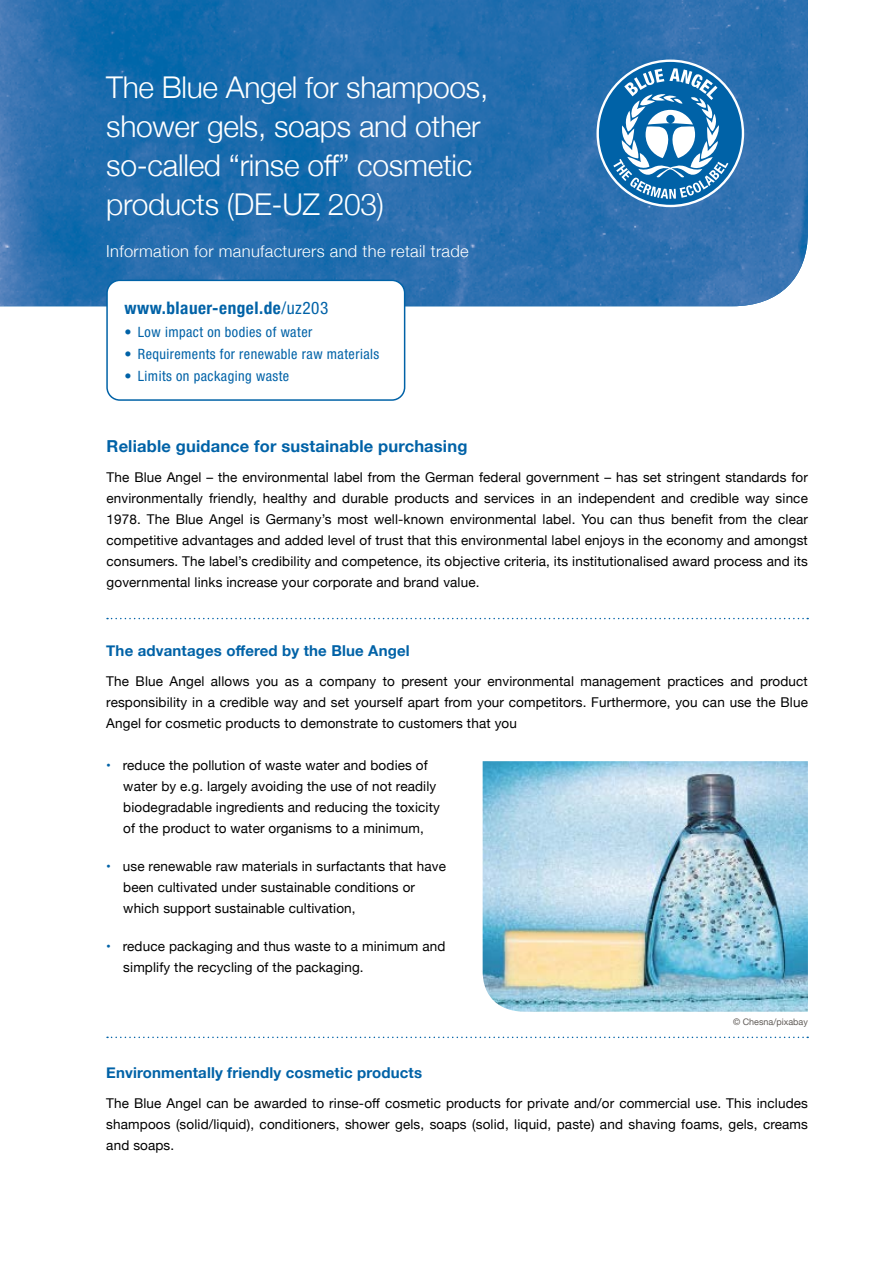
<style>
.page{position:relative;width:893px;height:1263px;background:#fff}
.page>*{position:absolute;margin:0;border:0;box-sizing:border-box;transform-origin:0 0}
.t1{font:300 30px/39px "Helvetica Neue";letter-spacing:-.01em;color:#fff}
.t2{font:700 condensed 17.25px "Helvetica Neue";letter-spacing:.03em;color:#0062a7}
.t3{font:300 16.5px "Helvetica Neue";letter-spacing:.02em;color:#fff}
.Ueberschriften{font:700 16.5px "Helvetica Neue";letter-spacing:.01em;color:#0062a7}
.Ueberschriften-2{font:700 15px "Helvetica Neue";letter-spacing:.01em;color:#0062a7}
.t4{font:condensed 14.25px "Helvetica Neue LT Pro";letter-spacing:.03em;color:#0062a7}
.Fließtext{font:13.5px/21px "Helvetica Neue";letter-spacing:.01em;color:#000;text-align:justify}
.t5{font:9px "Helvetica Neue";color:#615c58}
.s1{font-family:"Helvetica Neue LT Pro";font-weight:400}
.s2{color:#0062a7}
</style>
<div class="page">
<img style="left:0;top:0;width:808px;height:306px">
<svg style="left:599px;top:62px;width:143px;height:143px"></svg>
<div style="left:107px;top:280px;width:298px;height:120px;background:#fff;border-radius:13px"></div>
<div style="left:106px;top:280px;width:299px;height:121px;border:2px solid #0062a7;border-radius:13px"></div>
<svg style="left:107px;top:618px;width:701px;height:1px"></svg>
<img style="left:483px;top:761px;width:325px;height:251px">
<svg style="left:107px;top:1036px;width:701px;height:2px"></svg>
<p class="t1" style="left:106px;top:66px;width:384px">The Blue Angel for shampoos, shower gels, soaps and other so-called “rinse off” cosmetic products (DE-UZ 203)</p>
<p class="t3" style="left:106px;top:238px;width:364px">Information for manufacturers and the retail trade</p>
<p class="t2" style="left:124px;top:294px;width:205px">www.blauer-engel.de<span class="s1">/uz203</span></p>
<p class="t4" style="left:124px;top:323px;width:189px">• Low impact on bodies of water</p>
<p class="t4" style="left:124px;top:345px;width:256px">• Requirements for renewable raw materials</p>
<p class="t4" style="left:124px;top:368px;width:166px">• Limits on packaging waste</p>
<p class="Ueberschriften" style="left:107px;top:433px;width:362px">Reliable guidance for sustainable purchasing</p>
<p class="Fließtext" style="left:107px;top:467px;width:703px">The Blue Angel – the environmental label from the German federal government – has set stringent standards for environmentally friendly, healthy and durable products and services in an independent and credible way since 1978. The Blue Angel is Germany’s most well-known environmental label. You can thus benefit from the clear competitive advantages and added level of trust that this environmental label enjoys in the economy and amongst consumers. The label’s credibility and competence, its objective criteria, its institutionalised award process and its governmental links increase your corporate and brand value.</p>
<p class="Ueberschriften-2" style="left:106px;top:639px;width:305px">The advantages offered by the Blue Angel</p>
<p class="Fließtext" style="left:106px;top:671px;width:703px">The Blue Angel allows you as a company to present your environmental management practices and product responsibility in a credible way and set yourself apart from your competitors. Furthermore, you can use the Blue Angel for cosmetic products to demonstrate to customers that you</p>
<p class="Fließtext" style="left:123px;top:755px;width:318px;text-align:left;text-indent:-17px"><span class="s2">•</span> reduce the pollution of waste water and bodies of water by e.g. largely avoiding the use of not readily biodegradable ingredients and reducing the toxicity of the product to water organisms to a minimum,</p>
<p class="Fließtext" style="left:123px;top:856px;width:324px;text-align:left;text-indent:-17px"><span class="s2">•</span> use renewable raw materials in surfactants that have been cultivated under sustainable conditions or which support sustainable cultivation,</p>
<p class="Fließtext" style="left:123px;top:936px;width:324px;text-indent:-17px"><span class="s2">•</span> reduce packaging and thus waste to a minimum and simplify the recycling of the packaging.</p>
<p class="t5" style="left:733px;top:1015px;width:76px">© Chesna/pixabay</p>
<p class="Ueberschriften-2" style="left:106px;top:1061px;width:317px">Environmentally friendly cosmetic products</p>
<p class="Fließtext" style="left:106px;top:1093px;width:703px">The Blue Angel can be awarded to rinse-off cosmetic products for private and/or commercial use. This includes shampoos (solid/liquid), conditioners, shower gels, soaps (solid, liquid, paste) and shaving foams, gels, creams and soaps.</p>
</div>
